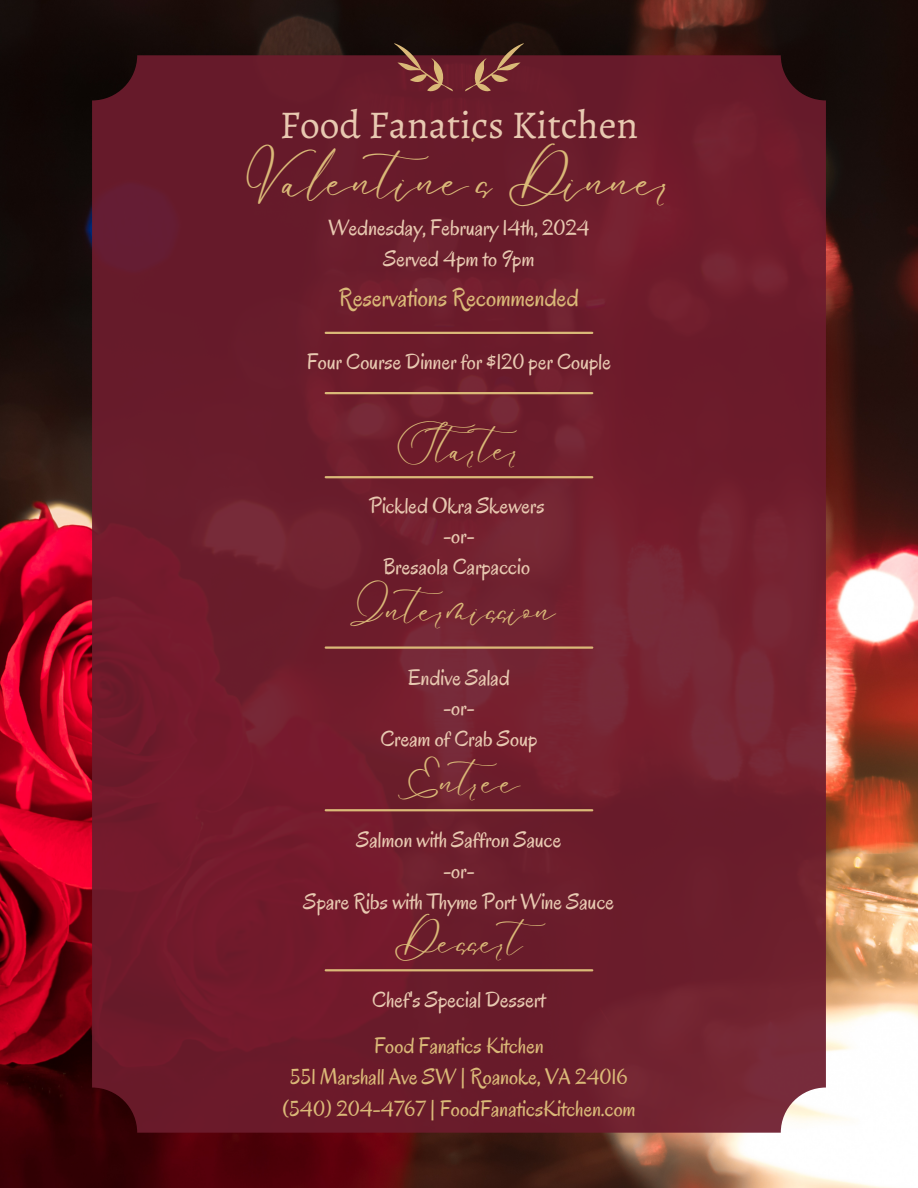
<style>
.page{position:relative;width:918px;height:1188px;background:#fff}
.page>*{position:absolute;margin:0;border:0;box-sizing:border-box;transform-origin:0 0}
.t1{font:39.45px "Alegreya";color:#e8c9b1}
.t2{font:39.45px "Le Jour Script";color:#dab978}
.t3{font:29.7px "Le Jour Script";color:#dab978}
.t4{font:25.35px "Oregano";color:#dab978}
.t5{font:22.5px "Oregano";color:#e8c9b1}
.t6{font:22.5px "Oregano";color:#dab978}
</style>
<div class="page">
<img style="left:0;top:0;width:918px;height:1188px">
<div style="left:92px;top:55px;width:734px;height:1077px;background:#6d1c2d;border-radius:45px"></div>
<svg style="left:465px;top:43px;width:58px;height:49px"></svg>
<svg style="left:394px;top:43px;width:59px;height:49px"></svg>
<hr style="left:326px;top:476px;width:266px;height:2px;background:#dab978">
<hr style="left:326px;top:646px;width:266px;height:3px;background:#dab978">
<hr style="left:326px;top:809px;width:266px;height:2px;background:#dab978">
<hr style="left:326px;top:969px;width:266px;height:2px;background:#dab978">
<hr style="left:326px;top:332px;width:266px;height:2px;background:#dab978">
<hr style="left:326px;top:392px;width:266px;height:2px;background:#dab978">
<h1 class="t1" style="left:280px;top:98px;width:360px">Food Fanatics Kitchen</h1>
<p class="t2" style="left:245px;top:156px;width:430px">Valentine's Dinner</p>
<p class="t5" style="left:328px;top:214px;width:263px">Wednesday, February 14th, 2024</p>
<p class="t5" style="left:384px;top:244px;width:152px">Served 4pm to 9pm</p>
<p class="t4" style="left:339px;top:282px;width:241px">Reservations Recommended</p>
<p class="t5" style="left:307px;top:347px;width:306px">Four Course Dinner for $120 per Couple</p>
<h3 class="t3" style="left:397px;top:430px;width:134px">Sta r te r</h3>
<p class="t5" style="left:369px;top:491px;width:177px">Pickled Okra Skewers</p>
<h2 class="t5" style="left:443px;top:522px;width:33px">-or-</h2>
<p class="t5" style="left:383px;top:552px;width:148px">Bresaola Carpaccio</p>
<h1 class="t3" style="left:351px;top:591px;width:206px">Intermission</h1>
<p class="t5" style="left:408px;top:663px;width:103px">Endive Salad</p>
<p class="t5" style="left:443px;top:694px;width:33px">-or-</p>
<h2 class="t5" style="left:380px;top:724px;width:159px">Cream of Crab Soup</h2>
<p class="t3" style="left:397px;top:763px;width:125px">Entree</p>
<p class="t5" style="left:356px;top:826px;width:207px">Salmon with Saffron Sauce</p>
<p class="t5" style="left:443px;top:856px;width:33px">-or-</p>
<p class="t5" style="left:304px;top:887px;width:312px">Spare Ribs with Thyme Port Wine Sauce</p>
<p class="t3" style="left:395px;top:923px;width:164px">Dessert</p>
<h2 class="t5" style="left:372px;top:986px;width:175px">Chef's Special Dessert</h2>
<p class="t6" style="left:374px;top:1031px;width:171px">Food Fanatics Kitchen</p>
<h2 class="t6" style="left:290px;top:1063px;width:339px">551 Marshall Ave SW | Roanoke, VA 24016</h2>
<p class="t6" style="left:282px;top:1094px;width:355px">(540) 204-4767 | FoodFanaticsKitchen.com</p>
</div>
